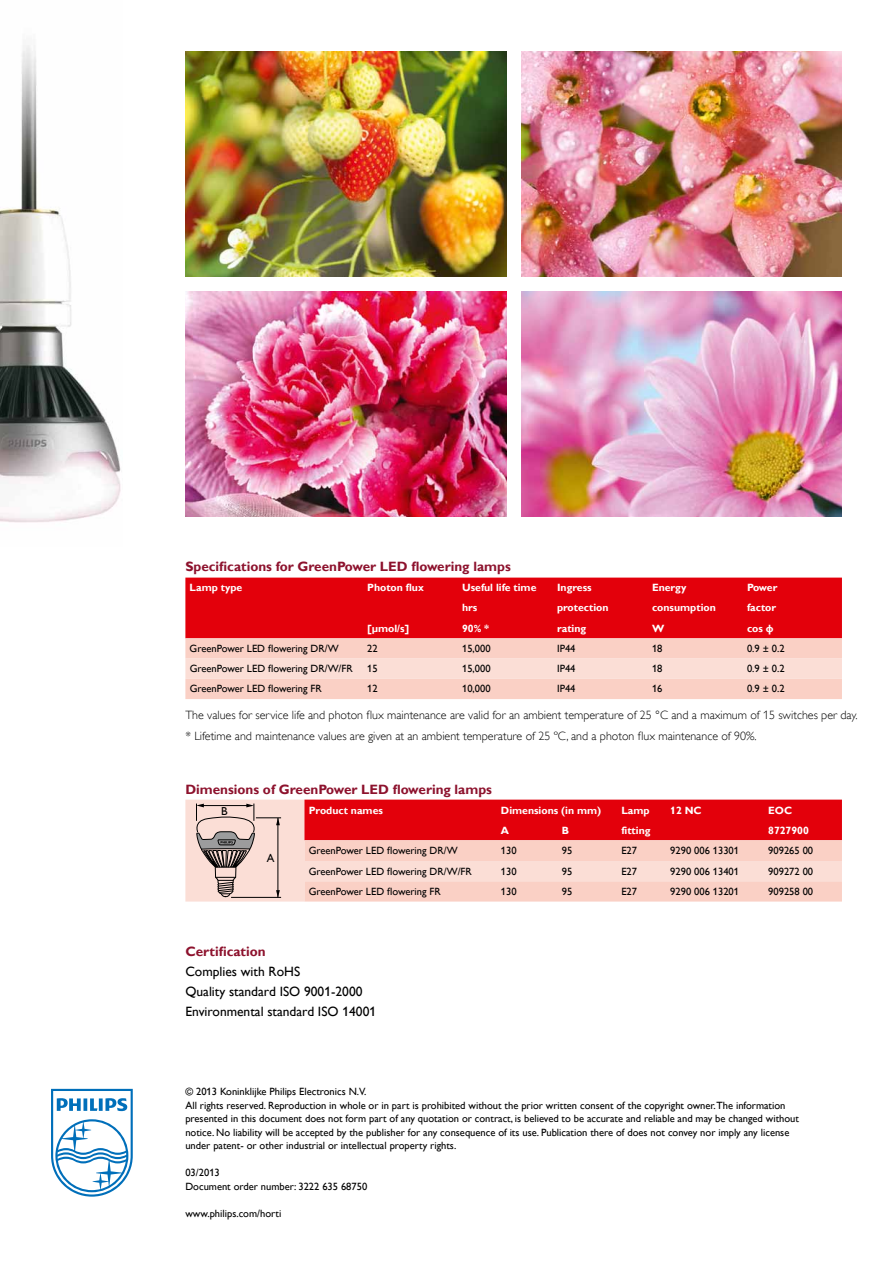
<style>
.page{position:relative;width:893px;height:1263px;background:#fff}
.page>*{position:absolute;margin:0;border:0;box-sizing:border-box;transform-origin:0 0}
.t1{font:700 13.5px "Gill Sans Alt One WGL";color:#8d122d}
.t2{font:13.5px/20.2px "Gill Sans Alt One WGL";color:#000}
.t3{font:12px/20.2px "Gill Sans Alt One WGL Light";color:#000}
.t4{font:11.55px "Gill Sans Alt One WGL";color:#000}
.t5{font:10.5px/13.5px "Gill Sans Alt One WGL";color:#000}
.t6{font:700 10.5px/20.2px "Gill Sans Alt One WGL";color:#fff}
</style>
<div class="page">
<svg style="left:51px;top:1089px;width:82px;height:108px"></svg>
<img style="left:0;top:45px;width:121px;height:478px">
<div style="left:185px;top:800px;width:119px;height:101px;background:#fbded6"></div>
<svg style="left:304px;top:800px;width:538px;height:101px;background:#f1807e"></svg>
<img style="left:185px;top:51px;width:321px;height:225px">
<img style="left:521px;top:51px;width:321px;height:225px">
<img style="left:185px;top:291px;width:321px;height:226px">
<img style="left:521px;top:291px;width:321px;height:226px">
<svg style="left:196px;top:803px;width:85px;height:95px;background:#d0b9b3"></svg>
<svg style="left:185px;top:578px;width:657px;height:121px;background:#ee6b6b"></svg>
<p class="t1" style="left:185px;top:557px;width:327px">Specifications for GreenPower LED flowering lamps</p>
<p class="t6" style="left:190px;top:577px;width:54px">Lamp type</p>
<p class="t6" style="left:367px;top:577px;width:58px">Photon flux</p>
<p class="t6" style="left:367px;top:618px;width:44px">[µmol/s]</p>
<p class="t6" style="left:462px;top:577px;width:76px">Useful life time hrs<br>90% *</p>
<p class="t6" style="left:557px;top:577px;width:53px">Ingress protection rating</p>
<p class="t6" style="left:652px;top:577px;width:65px">Energy consumption<br>W</p>
<p class="t6" style="left:747px;top:577px;width:32px;text-align:justify">Power factor cos φ</p>
<p class="t5" style="left:190px;top:641px;width:150px">GreenPower LED flowering DR/W</p>
<p class="t5" style="left:367px;top:641px;width:12px">22</p>
<p class="t5" style="left:462px;top:641px;width:30px">15,000</p>
<p class="t5" style="left:557px;top:641px;width:20px">IP44</p>
<p class="t5" style="left:652px;top:641px;width:12px">18</p>
<p class="t5" style="left:747px;top:641px;width:39px">0.9 ± 0.2</p>
<p class="t5" style="left:190px;top:662px;width:165px">GreenPower LED flowering DR/W/FR</p>
<p class="t5" style="left:367px;top:662px;width:12px">15</p>
<p class="t5" style="left:462px;top:662px;width:30px">15,000</p>
<p class="t5" style="left:557px;top:662px;width:20px">IP44</p>
<p class="t5" style="left:652px;top:662px;width:12px">18</p>
<p class="t5" style="left:747px;top:662px;width:39px">0.9 ± 0.2</p>
<p class="t5" style="left:190px;top:682px;width:134px">GreenPower LED flowering FR</p>
<p class="t5" style="left:367px;top:682px;width:12px">12</p>
<p class="t5" style="left:462px;top:682px;width:30px">10,000</p>
<p class="t5" style="left:557px;top:682px;width:20px">IP44</p>
<p class="t5" style="left:652px;top:682px;width:12px">16</p>
<p class="t5" style="left:747px;top:682px;width:39px">0.9 ± 0.2</p>
<p class="t3" style="left:185px;top:705px;width:674px">The values for service life and photon flux maintenance are valid for an ambient temperature of 25 °C and a maximum of 15 switches per day. * Lifetime and maintenance values are given at an ambient temperature of 25 ºC, and a photon flux maintenance of 90%.</p>
<p class="t1" style="left:185px;top:780px;width:308px">Dimensions of GreenPower LED flowering lamps</p>
<p class="t6" style="left:309px;top:800px;width:76px">Product names</p>
<p class="t6" style="left:501px;top:800px;width:102px">Dimensions (in mm)</p>
<p class="t6" style="left:621px;top:800px;width:31px">Lamp fitting</p>
<p class="t6" style="left:670px;top:800px;width:33px">12 NC</p>
<p class="t6" style="left:768px;top:800px;width:25px">EOC</p>
<p class="t4" style="left:221px;top:803px;width:8px">B</p>
<p class="t6" style="left:501px;top:820px;width:10px">A</p>
<p class="t6" style="left:562px;top:820px;width:9px">B</p>
<p class="t6" style="left:768px;top:820px;width:42px">8727900</p>
<p class="t4" style="left:267px;top:850px;width:9px">A</p>
<p class="t5" style="left:309px;top:844px;width:150px">GreenPower LED flowering DR/W</p>
<p class="t5" style="left:501px;top:844px;width:17px">130</p>
<p class="t5" style="left:562px;top:844px;width:12px">95</p>
<p class="t5" style="left:621px;top:844px;width:17px">E27</p>
<p class="t5" style="left:670px;top:844px;width:70px">9290 006 13301</p>
<p class="t5" style="left:768px;top:844px;width:46px">909265 00</p>
<p class="t5" style="left:309px;top:864px;width:165px">GreenPower LED flowering DR/W/FR</p>
<p class="t5" style="left:501px;top:864px;width:17px">130</p>
<p class="t5" style="left:562px;top:864px;width:12px">95</p>
<p class="t5" style="left:621px;top:864px;width:17px">E27</p>
<p class="t5" style="left:670px;top:864px;width:70px">9290 006 13401</p>
<p class="t5" style="left:768px;top:864px;width:46px">909272 00</p>
<p class="t5" style="left:309px;top:884px;width:134px">GreenPower LED flowering FR</p>
<p class="t5" style="left:501px;top:884px;width:17px">130</p>
<p class="t5" style="left:562px;top:884px;width:12px">95</p>
<p class="t5" style="left:621px;top:884px;width:17px">E27</p>
<p class="t5" style="left:670px;top:884px;width:70px">9290 006 13201</p>
<p class="t5" style="left:768px;top:884px;width:46px">909258 00</p>
<p class="t1" style="left:185px;top:942px;width:82px">Certification</p>
<p class="t2" style="left:185px;top:961px;width:192px">Complies with RoHS<br>Quality standard ISO 9001-2000<br>Environmental standard ISO 14001</p>
<p class="t5" style="left:185px;top:1085px;width:615px">© 2013 Koninklijke Philips Electronics N.V.<br>All rights reserved. Reproduction in whole or in part is prohibited without the prior written consent of the copyright owner.The information presented in this document does not form part of any quotation or contract, is believed to be accurate and reliable and may be changed without notice. No liability will be accepted by the publisher for any consequence of its use. Publication there of does not convey nor imply any license under patent- or other industrial or intellectual property rights.</p>
<p class="t5" style="left:185px;top:1166px;width:183px">03/2013<br>Document order number: 3222 635 68750</p>
<p class="t5" style="left:185px;top:1206px;width:97px">www.philips.com/horti</p>
</div>
